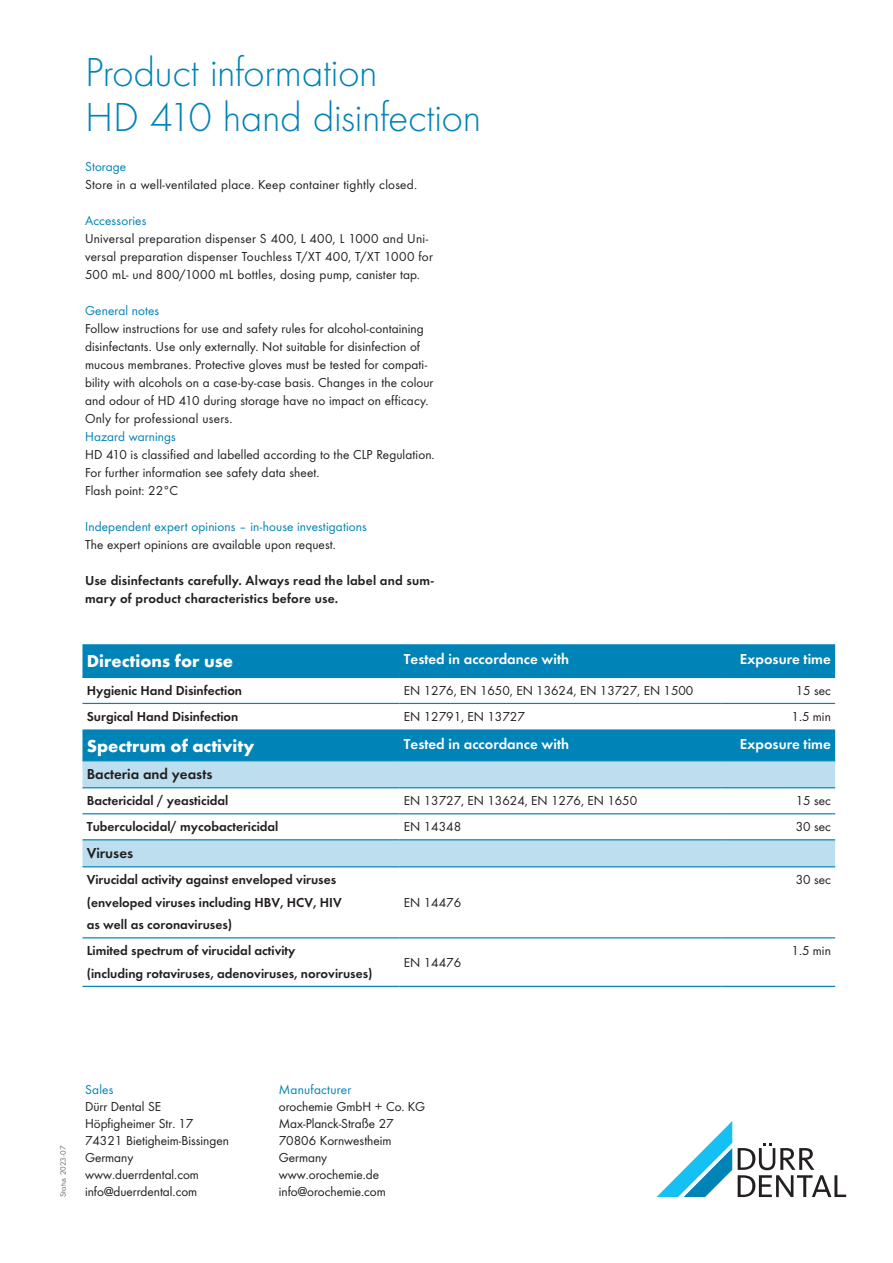
<style>
.page{position:relative;width:893px;height:1263px;background:#fff}
.page>*{position:absolute;margin:0;border:0;box-sizing:border-box;transform-origin:0 0}
.Headline{font:300 42px "Futura TOT";letter-spacing:-.01em;color:#0083b6}
.Tabelle_links{font:700 18px "Futura TOT";color:#fff}
.Tabelle_links-2{font:15px "Futura TOT Dem";color:#fff}
.Tabelle_rechts_bold{font:15px "Futura TOT Dem";color:#fff}
.t1{font:15px "Futura TOT Dem";color:#231f20}
.copy{font:13.5px/18px "Futura TOT Boo";letter-spacing:.01em;color:#231f20}
.copy-2{font:13.5px/18px "Futura TOT Dem";color:#231f20}
.adresse{font:13.5px/17.1px "Futura TOT Boo";color:#231f20}
.Tabelle_rechts{font:13.5px "Futura TOT Boo";color:#231f20}
.copy-3{font:13.5px "Futura TOT Boo";letter-spacing:.01em;color:#0083b6}
.Subline{font:13.5px "Futura TOT Boo";letter-spacing:.02em;color:#231f20}
.Standangabe{font:8.25px "Futura TOT Boo";letter-spacing:.015em;color:#6c6d70}
</style>
<div class="page">
<svg style="left:656px;top:1121px;width:76px;height:76px"></svg>
<svg style="left:738px;top:1143px;width:108px;height:54px"></svg>
<svg style="left:82px;top:644px;width:753px;height:116px;fill:#0083b6"></svg>
<svg style="left:82px;top:761px;width:753px;height:105px;fill:#bcdeee"></svg>
<hr style="left:82px;top:703px;width:318px;height:1px;background:#0083b6">
<hr style="left:400px;top:703px;width:321px;height:1px;background:#0083b6">
<hr style="left:721px;top:703px;width:114px;height:1px;background:#0083b6">
<hr style="left:82px;top:986px;width:318px;height:1px;background:#0083b6">
<hr style="left:400px;top:813px;width:321px;height:1px;background:#0083b6">
<hr style="left:721px;top:813px;width:114px;height:1px;background:#0083b6">
<hr style="left:400px;top:839px;width:321px;height:1px;background:#0083b6">
<hr style="left:721px;top:839px;width:114px;height:1px;background:#0083b6">
<hr style="left:400px;top:866px;width:321px;height:1px;background:#0083b6">
<hr style="left:721px;top:866px;width:114px;height:1px;background:#0083b6">
<hr style="left:400px;top:937px;width:321px;height:1px;background:#0083b6">
<hr style="left:721px;top:937px;width:114px;height:1px;background:#0083b6">
<hr style="left:400px;top:986px;width:321px;height:1px;background:#0083b6">
<hr style="left:721px;top:986px;width:114px;height:1px;background:#0083b6">
<hr style="left:82px;top:813px;width:318px;height:1px;background:#0083b6">
<hr style="left:82px;top:839px;width:318px;height:1px;background:#0083b6">
<hr style="left:82px;top:866px;width:318px;height:1px;background:#0083b6">
<hr style="left:82px;top:937px;width:318px;height:1px;background:#0083b6">
<hr style="left:82px;top:677px;width:318px;height:1px;background:#0083b6">
<hr style="left:400px;top:677px;width:321px;height:1px;background:#0083b6">
<hr style="left:721px;top:677px;width:114px;height:1px;background:#0083b6">
<hr style="left:82px;top:760px;width:318px;height:1px;background:#0083b6">
<hr style="left:400px;top:760px;width:321px;height:1px;background:#0083b6">
<hr style="left:721px;top:760px;width:114px;height:1px;background:#0083b6">
<hr style="left:82px;top:787px;width:318px;height:1px;background:#0083b6">
<hr style="left:400px;top:787px;width:321px;height:1px;background:#0083b6">
<hr style="left:721px;top:787px;width:114px;height:1px;background:#0083b6">
<p class="Headline" style="left:85px;top:48px;width:294px">Product information</p>
<p class="Headline" style="left:85px;top:93px;width:398px">HD 410 hand disinfection</p>
<p class="copy-3" style="left:85px;top:158px;width:43px">Storage</p>
<p class="Subline" style="left:85px;top:176px;width:334px">Store in a well-ventilated place. Keep container tightly closed.</p>
<p class="copy-3" style="left:85px;top:212px;width:63px">Accessories</p>
<p class="copy" style="left:85px;top:229px;width:349px">Universal preparation dispenser S 400, L 400, L 1000 and Uni&shy;versal preparation dispenser Touchless T/XT 400, T/XT 1000 for<br>500 mL- und 800/1000 mL bottles, dosing pump, canister tap.</p>
<p class="copy-3" style="left:85px;top:302px;width:76px">General notes</p>
<p class="copy" style="left:85px;top:319px;width:350px">Follow instructions for use and safety rules for alcohol-containing disinfectants. Use only externally. Not suitable for disinfection of mucous membranes. Protective gloves must be tested for compati&shy;bility with alcohols on a case-by-case basis. Changes in the colour and odour of HD 410 during storage have no impact on efficacy.<br>Only for professional users.</p>
<p class="copy-3" style="left:85px;top:428px;width:92px">Hazard warnings</p>
<p class="copy" style="left:85px;top:445px;width:351px">HD 410 is classified and labelled according to the CLP Regulation.<br>For further information see safety data sheet.</p>
<p class="copy" style="left:85px;top:481px;width:95px">Flash point: 22°C</p>
<p class="copy-3" style="left:85px;top:518px;width:283px">Independent expert opinions – in-house investigations</p>
<p class="copy" style="left:85px;top:535px;width:252px">The expert opinions are available upon request.</p>
<p class="copy-2" style="left:85px;top:571px;width:350px">Use disinfectants carefully. Always read the label and sum&shy;mary of product characteristics before use.</p>
<p class="Tabelle_links" style="left:87px;top:650px;width:148px">Directions for use</p>
<p class="Tabelle_links-2" style="left:404px;top:650px;width:167px">Tested in accordance with</p>
<p class="Tabelle_rechts_bold" style="left:740px;top:650px;width:93px">Exposure time</p>
<p class="copy-2" style="left:87px;top:681px;width:157px">Hygienic Hand Disinfection</p>
<p class="Tabelle_rechts" style="left:404px;top:682px;width:291px">EN 1276, EN 1650, EN 13624, EN 13727, EN 1500</p>
<p class="Tabelle_rechts" style="left:796px;top:682px;width:37px">15 sec</p>
<p class="copy-2" style="left:87px;top:707px;width:153px">Surgical Hand Disinfection</p>
<p class="Tabelle_rechts" style="left:404px;top:708px;width:122px">EN 12791, EN 13727</p>
<p class="Tabelle_rechts" style="left:791px;top:708px;width:41px">1.5 min</p>
<p class="Tabelle_links" style="left:87px;top:735px;width:169px">Spectrum of activity</p>
<p class="Tabelle_links-2" style="left:404px;top:735px;width:167px">Tested in accordance with</p>
<p class="Tabelle_rechts_bold" style="left:740px;top:735px;width:93px">Exposure time</p>
<p class="t1" style="left:87px;top:765px;width:127px">Bacteria and yeasts</p>
<p class="copy-2" style="left:87px;top:792px;width:143px">Bactericidal / yeasticidal</p>
<p class="Tabelle_rechts" style="left:404px;top:793px;width:235px">EN 13727, EN 13624, EN 1276, EN 1650</p>
<p class="Tabelle_rechts" style="left:796px;top:793px;width:37px">15 sec</p>
<p class="copy-2" style="left:87px;top:818px;width:193px">Tuberculocidal/ mycobactericidal</p>
<p class="Tabelle_rechts" style="left:404px;top:819px;width:59px">EN 14348</p>
<p class="Tabelle_rechts" style="left:796px;top:819px;width:37px">30 sec</p>
<p class="t1" style="left:87px;top:844px;width:48px">Viruses</p>
<p class="copy-2" style="left:87px;top:871px;width:251px">Virucidal activity against enveloped viruses</p>
<p class="copy-2" style="left:87px;top:891px;width:257px;line-height:22.5px">(enveloped viruses including HBV, HCV, HIV as well as coronaviruses)</p>
<p class="Tabelle_rechts" style="left:404px;top:894px;width:59px">EN 14476</p>
<p class="Tabelle_rechts" style="left:796px;top:872px;width:37px">30 sec</p>
<p class="copy-2" style="left:87px;top:942px;width:210px">Limited spectrum of virucidal activity</p>
<p class="copy-2" style="left:87px;top:964px;width:287px">(including rotaviruses, adenoviruses, noroviruses)</p>
<p class="Tabelle_rechts" style="left:404px;top:954px;width:59px">EN 14476</p>
<p class="Tabelle_rechts" style="left:791px;top:943px;width:41px">1.5 min</p>
<p class="Standangabe" style="left:58px;top:1197px;width:53px;rotate:-90deg">Status 2023-07</p>
<p class="copy-3" style="left:85px;top:1081px;width:30px">Sales</p>
<p class="adresse" style="left:85px;top:1097px;width:110px">Dürr Dental SE<br>Höpfigheimer Str. 17</p>
<p class="adresse" style="left:85px;top:1132px;width:145px">74321 Bietigheim-Bissingen</p>
<p class="adresse" style="left:85px;top:1149px;width:50px">Germany</p>
<p class="adresse" style="left:85px;top:1166px;width:115px">www.duerrdental.com</p>
<p class="adresse" style="left:85px;top:1183px;width:114px">info@duerrdental.com</p>
<p class="copy-3" style="left:279px;top:1081px;width:74px">Manufacturer</p>
<p class="adresse" style="left:279px;top:1097px;width:148px">orochemie GmbH + Co. KG<br>Max-Planck-Straße 27</p>
<p class="adresse" style="left:279px;top:1132px;width:114px">70806 Kornwestheim</p>
<p class="adresse" style="left:279px;top:1149px;width:50px">Germany</p>
<p class="adresse" style="left:279px;top:1166px;width:102px">www.orochemie.de</p>
<p class="adresse" style="left:279px;top:1183px;width:109px">info@orochemie.com</p>
</div>
